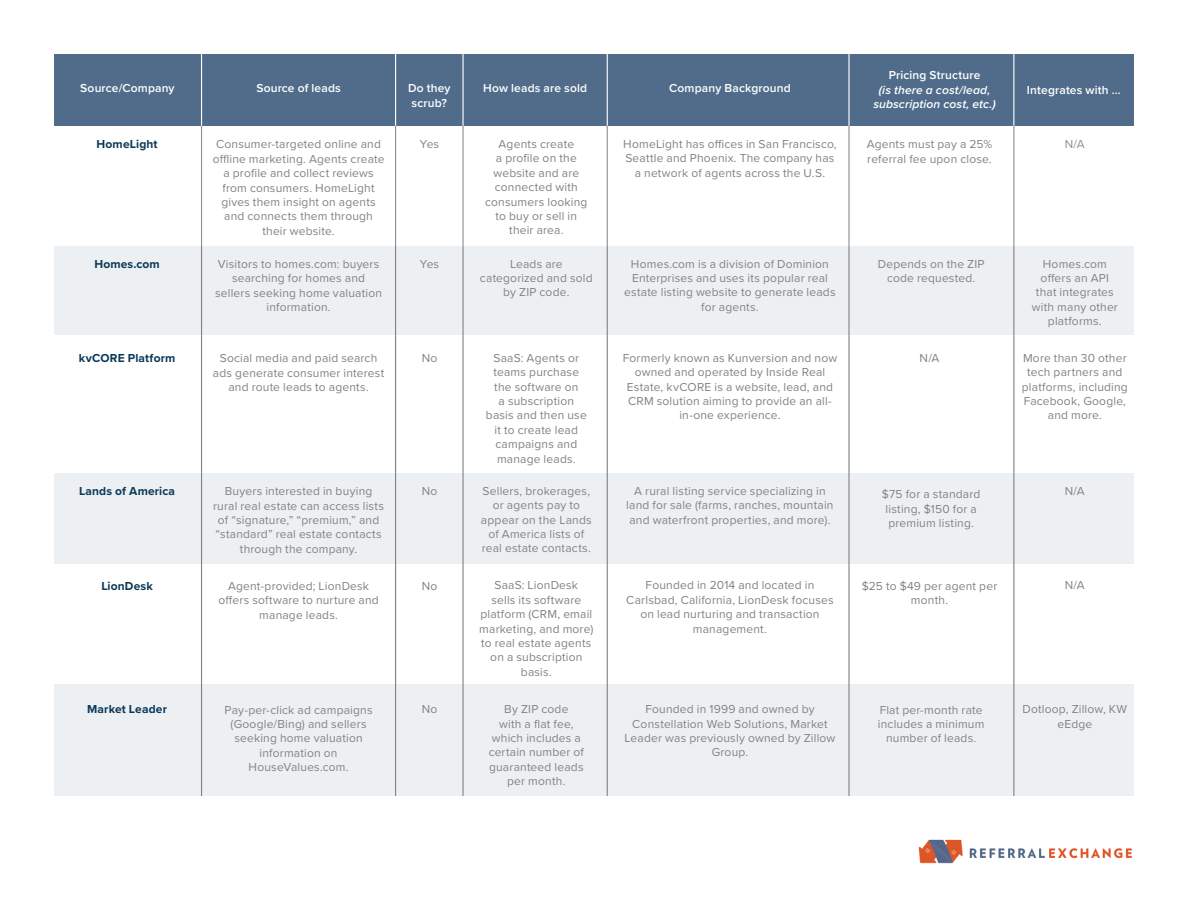
<style>
.page{position:relative;width:1188px;height:918px;background:#fff}
.page>*{position:absolute;margin:0;border:0;box-sizing:border-box;transform-origin:0 0}
.t1{font:12px/14.4px "Proxima Nova";letter-spacing:.015em;color:#818285;text-align:center}
.t2{font:600 12px/14.4px "Proxima Nova";letter-spacing:.015em;color:#fff}
.t3{font:700 12px "Proxima Nova";letter-spacing:.015em;color:#0a3858}
.t4{font:italic 600 12px/14.4px "Proxima Nova";letter-spacing:.015em;color:#fff;text-align:center}
.s1{font-style:normal}
</style>
<div class="page">
<div style="left:54px;top:473px;width:1080px;height:91px;background:#edf0f3"></div>
<div style="left:54px;top:684px;width:1080px;height:112px;background:#edf0f3"></div>
<div style="left:54px;top:246px;width:1080px;height:89px;background:#edf0f3"></div>
<img style="left:918px;top:839px;width:214px;height:25px">
<hr style="left:201px;top:126px;width:1px;height:670px;background:#818285">
<hr style="left:395px;top:126px;width:1px;height:670px;background:#818285">
<hr style="left:462px;top:126px;width:2px;height:670px;background:#818285">
<hr style="left:607px;top:126px;width:1px;height:670px;background:#818285">
<hr style="left:848px;top:126px;width:2px;height:670px;background:#818285">
<hr style="left:1013px;top:126px;width:1px;height:670px;background:#818285">
<div style="left:54px;top:54px;width:1080px;height:72px;background:#516c8a"></div>
<hr style="left:201px;top:54px;width:1px;height:72px;background:#fff">
<hr style="left:395px;top:54px;width:1px;height:72px;background:#fff">
<hr style="left:462px;top:54px;width:2px;height:72px;background:#fff">
<hr style="left:607px;top:54px;width:1px;height:72px;background:#fff">
<hr style="left:848px;top:54px;width:2px;height:72px;background:#fff">
<hr style="left:1013px;top:54px;width:1px;height:72px;background:#fff">
<div style="left:54px;top:126px;width:1080px;height:120px;background:#fff"></div>
<p class="t2" style="left:80px;top:81px;width:96px">Source/Company</p>
<p class="t2" style="left:256px;top:81px;width:86px">Source of leads</p>
<p class="t2" style="left:408px;top:81px;width:44px">Do they scrub?</p>
<p class="t2" style="left:483px;top:81px;width:106px">How leads are sold</p>
<p class="t4" style="left:873px;top:68px;width:124px"><span class="s1">Pricing Structure<br></span>(is there a cost/lead, subscription cost, etc.)</p>
<p class="t2" style="left:669px;top:81px;width:123px">Company Background</p>
<p class="t2" style="left:1027px;top:82px;width:95px">Integrates with ...</p>
<p class="t3" style="left:97px;top:135px;width:63px">HomeLight</p>
<p class="t1" style="left:216px;top:137px;width:166px">Consumer-targeted online and</p>
<p class="t1" style="left:1065px;top:136px;width:22px">N/A</p>
<p class="t1" style="left:213px;top:151px;width:173px">offline marketing. Agents create a profile and collect reviews from consumers. HomeLight gives them insight on agents and connects them through their website.</p>
<p class="t1" style="left:420px;top:136px;width:21px">Yes</p>
<p class="t1" style="left:485px;top:136px;width:104px">Agents create<br>a profile on the website and are connected with consumers looking to buy or sell in their area.</p>
<p class="t1" style="left:623px;top:136px;width:215px">HomeLight has offices in San Francisco,<br>Seattle and Phoenix. The company has a network of agents across the U.S.</p>
<p class="t1" style="left:867px;top:137px;width:127px;text-align:left">Agents must pay a 25% referral fee upon close.</p>
<p class="t3" style="left:94px;top:255px;width:67px">Homes.com</p>
<p class="t1" style="left:215px;top:256px;width:168px">Visitors to homes.com: buyers searching for homes and sellers seeking home valuation information.</p>
<p class="t1" style="left:420px;top:256px;width:21px">Yes</p>
<p class="t1" style="left:480px;top:256px;width:114px">Leads are categorized and sold by ZIP code.</p>
<p class="t1" style="left:624px;top:256px;width:213px">Homes.com is a division of Dominion<br>Enterprises and uses its popular real estate listing website to generate leads for agents.</p>
<p class="t1" style="left:878px;top:256px;width:108px">Depends on the ZIP code requested.</p>
<p class="t1" style="left:1032px;top:256px;width:88px">Homes.com offers an API that integrates with many other platforms.</p>
<p class="t3" style="left:79px;top:349px;width:98px">kvCORE Platform</p>
<p class="t1" style="left:213px;top:350px;width:173px">Social media and paid search ads generate consumer interest and route leads to agents.</p>
<p class="t1" style="left:422px;top:350px;width:17px">No</p>
<p class="t1" style="left:486px;top:350px;width:102px">SaaS: Agents or teams purchase the software on<br>a subscription basis and then use it to create lead campaigns and manage leads.</p>
<p class="t1" style="left:623px;top:350px;width:216px">Formerly known as Kunversion and now owned and operated by Inside Real Estate, kvCORE is a website, lead, and CRM solution aiming to provide an all&shy;in-one experience.</p>
<p class="t1" style="left:920px;top:350px;width:22px">N/A</p>
<p class="t1" style="left:1022px;top:350px;width:108px">More than 30 other tech partners and platforms, including<br>Facebook, Google, and more.</p>
<p class="t3" style="left:79px;top:482px;width:98px">Lands of America</p>
<p class="t1" style="left:213px;top:483px;width:172px">Buyers interested in buying rural real estate can access lists of “signature,” “premium,” and “standard” real estate contacts through the company.</p>
<p class="t1" style="left:422px;top:483px;width:17px">No</p>
<p class="t1" style="left:481px;top:483px;width:112px">Sellers, brokerages, or agents pay to appear on the Lands of America lists of real estate contacts.</p>
<p class="t1" style="left:626px;top:483px;width:209px">A rural listing service specializing in land for sale (farms, ranches, mountain and waterfront properties, and more).</p>
<p class="t1" style="left:882px;top:486px;width:100px">$75 for a standard listing, $150 for a premium listing.</p>
<p class="t1" style="left:1065px;top:483px;width:22px">N/A</p>
<p class="t3" style="left:101px;top:577px;width:53px">LionDesk</p>
<p class="t1" style="left:218px;top:578px;width:162px">Agent-provided; LionDesk offers software to nurture and manage leads.</p>
<p class="t1" style="left:422px;top:578px;width:17px">No</p>
<p class="t1" style="left:479px;top:578px;width:116px">SaaS: LionDesk<br>sells its software platform (CRM, email marketing, and more) to real estate agents on a subscription basis.</p>
<p class="t1" style="left:626px;top:578px;width:209px">Founded in 2014 and located in<br>Carlsbad, California, LionDesk focuses on lead nurturing and transaction management.</p>
<p class="t1" style="left:862px;top:578px;width:137px">$25 to $49 per agent per month.</p>
<p class="t1" style="left:1065px;top:578px;width:22px">N/A</p>
<p class="t3" style="left:87px;top:700px;width:81px">Market Leader</p>
<p class="t1" style="left:225px;top:702px;width:149px">Pay-per-click ad campaigns (Google/Bing) and sellers seeking home valuation information on<br>HouseValues.com.</p>
<p class="t1" style="left:422px;top:702px;width:17px">No</p>
<p class="t1" style="left:489px;top:701px;width:97px">By ZIP code<br>with a flat fee, which includes a certain number of guaranteed leads per month.</p>
<p class="t1" style="left:624px;top:701px;width:212px">Founded in 1999 and owned by<br>Constellation Web Solutions, Market<br>Leader was previously owned by Zillow<br>Group.</p>
<p class="t1" style="left:878px;top:702px;width:108px">Flat per-month rate includes a minimum number of leads.</p>
<p class="t1" style="left:1022px;top:701px;width:106px">Dotloop, Zillow, KW eEdge</p>
</div>
